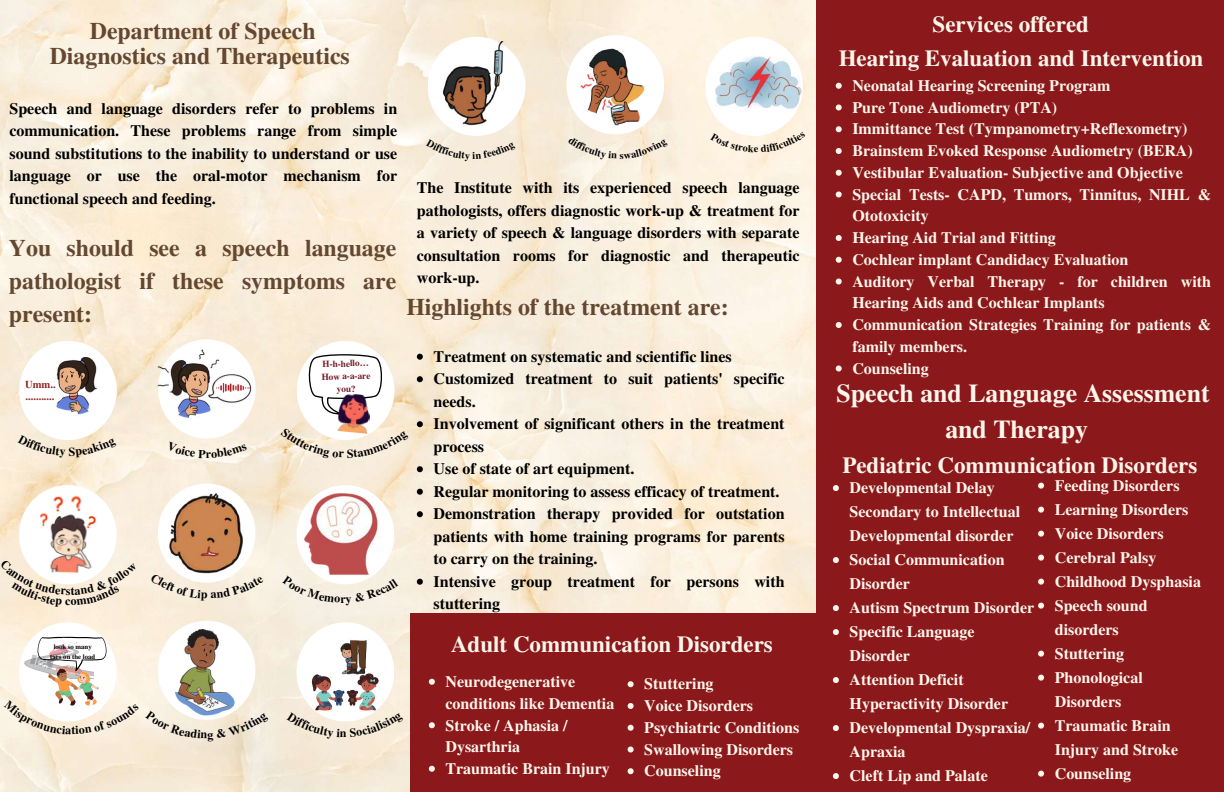
<style>
.page{position:relative;width:1224px;height:792px;background:#fff}
.page>*{position:absolute;margin:0;border:0;box-sizing:border-box;transform-origin:0 0}
.t1{font:700 25.8px/36px "Te X Gyre Termes";color:#fff6eb;text-align:center}
.t2{font:700 23.8px/33px "Te X Gyre Termes";color:#644731;text-align:justify}
.t3{font:700 23px "Te X Gyre Termes";color:#fff6eb}
.t4{font:700 16px/24px "Te X Gyre Termes";color:#fff6eb}
.t5{font:700 16px/22.5px "Te X Gyre Termes";color:#000;text-align:justify}
.t6{font:700 12px "Te X Gyre Termes";color:#000}
.t7{font:700 10.6px "Te X Gyre Termes";color:#8f2222}
.t8{font:700 10.2px "Te X Gyre Termes";color:#000}
.t9{font:700 9.2px/12.8px "Te X Gyre Termes";color:#761927;text-align:center}
.t10{font:700 6.8px/9.6px "Te X Gyre Termes";color:#000;text-align:center}
</style>
<div class="page">
<img style="left:0;top:0;width:816px;height:792px">
<div style="left:816px;top:0;width:408px;height:792px;background:#8b181b"></div>
<img style="left:508px;top:308px;width:208px;height:143px">
<svg style="left:417px;top:354px;width:6px;height:6px"></svg>
<svg style="left:417px;top:376px;width:6px;height:6px"></svg>
<svg style="left:417px;top:421px;width:6px;height:6px"></svg>
<svg style="left:417px;top:466px;width:6px;height:6px"></svg>
<svg style="left:417px;top:489px;width:6px;height:6px"></svg>
<svg style="left:417px;top:511px;width:6px;height:6px"></svg>
<svg style="left:417px;top:579px;width:6px;height:6px"></svg>
<div style="left:19px;top:485px;width:98px;height:99px;background:#fff;border-radius:50%"></div>
<div style="left:158px;top:483px;width:97px;height:100px;background:#fff;border-radius:50%"></div>
<div style="left:297px;top:485px;width:97px;height:99px;background:#fff;border-radius:50%"></div>
<div style="left:19px;top:622px;width:98px;height:100px;background:#fff;border-radius:50%"></div>
<div style="left:158px;top:621px;width:97px;height:99px;background:#fff;border-radius:50%"></div>
<div style="left:297px;top:622px;width:97px;height:100px;background:#fff;border-radius:50%"></div>
<div style="left:19px;top:341px;width:98px;height:99px;background:#fff;border-radius:50%"></div>
<div style="left:158px;top:339px;width:98px;height:100px;background:#fff;border-radius:50%"></div>
<div style="left:297px;top:341px;width:97px;height:99px;background:#fff;border-radius:50%"></div>
<svg style="left:307px;top:354px;width:77px;height:61px"></svg>
<img style="left:56px;top:358px;width:42px;height:57px">
<div style="left:48px;top:354px;width:13px;height:13px;background:#fff;border-radius:50%"></div>
<div style="left:48px;top:389px;width:15px;height:13px;background:#fff;border-radius:50%"></div>
<img style="left:140px;top:345px;width:115px;height:80px">
<img style="left:198px;top:378px;width:70px;height:19px">
<img style="left:337px;top:393px;width:35px;height:34px">
<img style="left:30px;top:488px;width:77px;height:72px">
<img style="left:160px;top:491px;width:96px;height:82px">
<img style="left:298px;top:491px;width:83px;height:95px">
<img style="left:160px;top:629px;width:77px;height:82px">
<img style="left:318px;top:627px;width:65px;height:45px">
<div style="left:428px;top:37px;width:97px;height:99px;background:#fff;border-radius:50%"></div>
<div style="left:567px;top:35px;width:97px;height:99px;background:#fff;border-radius:50%"></div>
<div style="left:705px;top:37px;width:98px;height:99px;background:#fff;border-radius:50%"></div>
<img style="left:427px;top:42px;width:87px;height:89px">
<img style="left:568px;top:35px;width:83px;height:101px">
<img style="left:703px;top:47px;width:113px;height:79px">
<div style="left:410px;top:613px;width:409px;height:179px;background:#8b181b"></div>
<svg style="left:628px;top:681px;width:6px;height:6px"></svg>
<svg style="left:628px;top:703px;width:6px;height:6px"></svg>
<svg style="left:628px;top:725px;width:6px;height:6px"></svg>
<svg style="left:628px;top:746px;width:6px;height:6px"></svg>
<svg style="left:628px;top:768px;width:6px;height:6px"></svg>
<svg style="left:429px;top:679px;width:6px;height:6px"></svg>
<svg style="left:429px;top:722px;width:6px;height:6px"></svg>
<svg style="left:429px;top:766px;width:6px;height:6px"></svg>
<svg style="left:833px;top:485px;width:6px;height:6px"></svg>
<svg style="left:833px;top:557px;width:6px;height:6px"></svg>
<svg style="left:833px;top:605px;width:6px;height:6px"></svg>
<svg style="left:833px;top:629px;width:6px;height:6px"></svg>
<svg style="left:833px;top:677px;width:6px;height:6px"></svg>
<svg style="left:833px;top:725px;width:6px;height:6px"></svg>
<svg style="left:833px;top:773px;width:6px;height:6px"></svg>
<svg style="left:1038px;top:483px;width:6px;height:6px"></svg>
<svg style="left:1038px;top:507px;width:6px;height:6px"></svg>
<svg style="left:1038px;top:531px;width:6px;height:6px"></svg>
<svg style="left:1038px;top:555px;width:6px;height:6px"></svg>
<svg style="left:1038px;top:579px;width:6px;height:6px"></svg>
<svg style="left:1038px;top:603px;width:6px;height:6px"></svg>
<svg style="left:1038px;top:651px;width:6px;height:6px"></svg>
<svg style="left:1038px;top:675px;width:6px;height:6px"></svg>
<svg style="left:1038px;top:723px;width:6px;height:6px"></svg>
<svg style="left:1038px;top:771px;width:6px;height:6px"></svg>
<svg style="left:836px;top:83px;width:6px;height:6px"></svg>
<svg style="left:836px;top:104px;width:6px;height:6px"></svg>
<svg style="left:836px;top:126px;width:6px;height:6px"></svg>
<svg style="left:836px;top:148px;width:6px;height:6px"></svg>
<svg style="left:836px;top:170px;width:6px;height:6px"></svg>
<svg style="left:836px;top:191px;width:6px;height:6px"></svg>
<svg style="left:836px;top:235px;width:6px;height:6px"></svg>
<svg style="left:836px;top:257px;width:6px;height:6px"></svg>
<svg style="left:836px;top:278px;width:6px;height:6px"></svg>
<svg style="left:836px;top:322px;width:6px;height:6px"></svg>
<svg style="left:836px;top:365px;width:6px;height:6px"></svg>
<svg style="left:4px;top:637px;width:135px;height:97px"></svg>
<svg style="left:18px;top:435px;width:99px;height:23px;background:#f9ebd6"></svg>
<svg style="left:281px;top:427px;width:128px;height:32px;background:#f8ead6"></svg>
<svg style="left:282px;top:576px;width:58px;height:27px;background:#f7f0e3"></svg>
<svg style="left:346px;top:580px;width:49px;height:25px"></svg>
<svg style="left:145px;top:711px;width:124px;height:30px;background:#f1e9db"></svg>
<svg style="left:0;top:560px;width:137px;height:48px;background:#f9e8d7"></svg>
<svg style="left:286px;top:672px;width:118px;height:67px"></svg>
<svg style="left:150px;top:573px;width:114px;height:28px;background:#f8efe0"></svg>
<svg style="left:568px;top:136px;width:100px;height:24px;background:#f7ecda"></svg>
<svg style="left:710px;top:133px;width:44px;height:19px"></svg>
<svg style="left:761px;top:132px;width:44px;height:20px"></svg>
<svg style="left:167px;top:442px;width:80px;height:16px"></svg>
<div style="left:426px;top:139px;width:90px;height:22px;background:#f7ebdb"></div>
<h2 class="t2" style="left:50px;top:17px;width:302px;line-height:25.5px;text-align:center">Department of Speech<br>Diagnostics and Therapeutics</h2>
<p class="t5" style="left:10px;top:96px;width:389px">Speech and language disorders refer to problems in communication. These problems range from simple sound substitutions to the inability to understand or use language or use the oral-motor mechanism for functional speech and feeding.</p>
<h2 class="t2" style="left:9px;top:231px;width:389px">You should see a speech language pathologist if these symptoms are present:</h2>
<p class="t7" style="left:25px;top:376px;width:32px">Umm..</p>
<p class="t7" style="left:26px;top:388px;width:31px">...........</p>
<p class="t6" style="left:65px;top:592px;width:7px">c</p>
<p class="t10" style="left:50px;top:642px;width:47px">look so many tars on the load</p>
<p class="t9" style="left:321px;top:357px;width:50px;rotate:-1deg">H-h-hello…<br>How a-a-are you?</p>
<p class="t6" style="left:340px;top:589px;width:7px">r</p>
<p class="t6" style="left:340px;top:723px;width:8px">n</p>
<p class="t8" style="left:754px;top:141px;width:6px">e</p>
<p class="t5" style="left:417px;top:176px;width:384px">The Institute with its experienced speech language pathologists, offers diagnostic work-up &amp; treatment for a variety of speech &amp; language disorders with separate consultation rooms for diagnostic and therapeutic work-up.</p>
<h2 class="t2" style="left:406px;top:290px;width:324px">Highlights of the treatment are:</h2>
<p class="t5" style="left:434px;top:345px;width:353px;text-align:left">Treatment on systematic and scientific lines Customized treatment to suit patients' specific needs.<br>Involvement of significant others in the treatment process<br>Use of state of art equipment.<br>Regular monitoring to assess efficacy of treatment.<br>Demonstration therapy provided for outstation patients with home training programs for parents to carry on the training.<br>Intensive group treatment for persons with stuttering</p>
<h3 class="t3" style="left:451px;top:627px;width:323px">Adult Communication Disorders</h3>
<p class="t4" style="left:446px;top:670px;width:170px;line-height:21.8px">Neurodegenerative conditions like Dementia<br>Stroke / Aphasia /<br>Dysarthria<br>Traumatic Brain Injury</p>
<p class="t4" style="left:644px;top:672px;width:157px;line-height:21.8px">Stuttering<br>Voice Disorders<br>Psychiatric Conditions<br>Swallowing Disorders<br>Counseling</p>
<h3 class="t3" style="left:933px;top:7px;width:158px">Services offered</h3>
<h3 class="t3" style="left:839px;top:41px;width:366px">Hearing Evaluation and Intervention</h3>
<p class="t4" style="left:852px;top:74px;width:360px;line-height:21.8px">Neonatal Hearing Screening Program<br>Pure Tone Audiometry (PTA)<br>Immittance Test (Tympanometry+Reflexometry)<br>Brainstem Evoked Response Audiometry (BERA)<br>Vestibular Evaluation- Subjective and Objective Special Tests- CAPD, Tumors, Tinnitus, NIHL &amp; Ototoxicity<br>Hearing Aid Trial and Fitting<br>Cochlear implant Candidacy Evaluation<br>Auditory Verbal Therapy - for children with Hearing Aids and Cochlear Implants Communication Strategies Training for patients &amp; family members.<br>Counseling</p>
<h1 class="t1" style="left:837px;top:374px;width:375px">Speech and Language Assessment and Therapy</h1>
<h3 class="t3" style="left:842px;top:447px;width:357px">Pediatric Communication Disorders</h3>
<p class="t4" style="left:850px;top:475px;width:186px">Developmental Delay<br>Secondary to Intellectual<br>Developmental disorder<br>Social Communication<br>Disorder<br>Autism Spectrum Disorder<br>Specific Language<br>Disorder<br>Attention Deficit<br>Hyperactivity Disorder<br>Developmental Dyspraxia/<br>Apraxia<br>Cleft Lip and Palate</p>
<p class="t4" style="left:1055px;top:473px;width:148px">Feeding Disorders<br>Learning Disorders<br>Voice Disorders<br>Cerebral Palsy<br>Childhood Dysphasia<br>Speech sound disorders<br>Stuttering<br>Phonological<br>Disorders<br>Traumatic Brain<br>Injury and Stroke<br>Counseling</p>
</div>
